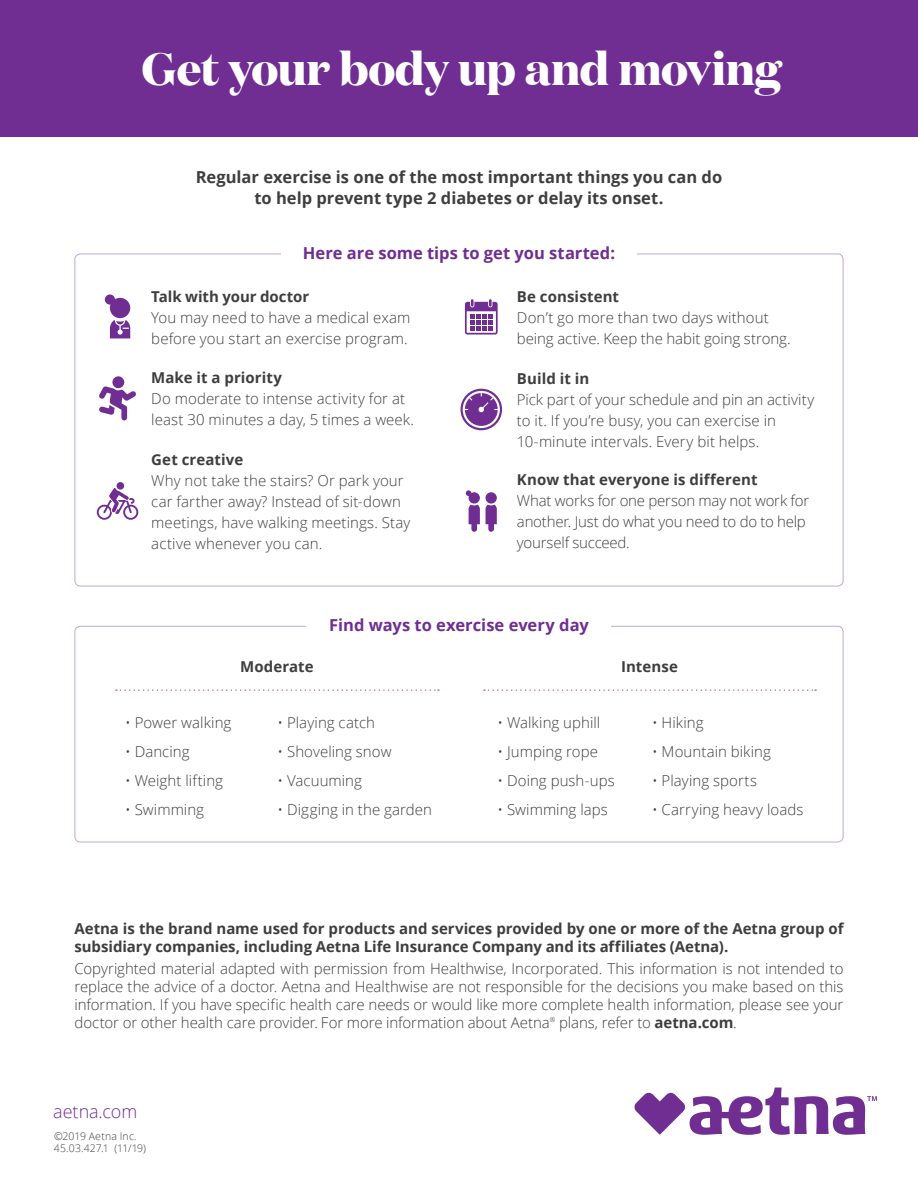
<style>
.page{position:relative;width:918px;height:1188px;background:#fff}
.page>*{position:absolute;margin:0;border:0;box-sizing:border-box;transform-origin:0 0}
.t1{font:700 45.9px "Domaine Display";letter-spacing:-.01em;color:#fff}
.t2{font:300 18px "Open Sans";letter-spacing:-.005em;color:#702d92}
.t3{font:700 16.5px/21px "Open Sans";color:#3e3e3f;text-align:center}
.t4{font:700 16.5px "Open Sans";color:#702d92}
.t5{font:300 15px/21px "Open Sans";letter-spacing:.005em;color:#3e3e3f}
.t6{font:700 15px/18px "Open Sans";color:#3e3e3f}
.t7{font:300 15px/21px "Open Sans";letter-spacing:-.015em;color:#3e3e3f}
.t8{font:300 10.5px "Open Sans";letter-spacing:.01em;color:#3e3e3f}
.t9{font:300 6.75px "Open Sans";color:#3e3e3f}
.s1{font-weight:700}
</style>
<div class="page">
<div style="left:0;top:0;width:918px;height:136px;background:#702d92"></div>
<svg style="left:116px;top:689px;width:323px;height:2px"></svg>
<svg style="left:484px;top:689px;width:332px;height:2px"></svg>
<div style="left:112px;top:376px;width:13px;height:13px;background:#702d92;border-radius:6px"></div>
<svg style="left:99px;top:386px;width:37px;height:34px"></svg>
<svg style="left:105px;top:294px;width:25px;height:44px"></svg>
<svg style="left:465px;top:299px;width:33px;height:36px"></svg>
<svg style="left:97px;top:482px;width:41px;height:38px"></svg>
<svg style="left:460px;top:389px;width:42px;height:41px"></svg>
<svg style="left:486px;top:505px;width:11px;height:27px"></svg>
<div style="left:486px;top:492px;width:11px;height:12px;background:#702d92;border-radius:50%"></div>
<svg style="left:466px;top:490px;width:14px;height:42px"></svg>
<svg style="left:634px;top:1088px;width:243px;height:47px"></svg>
<h2 class="t1" style="left:141px;top:36px;width:641px">Get your body up and moving</h2>
<p class="t3" style="left:196px;top:166px;width:528px">Regular exercise is one of the most important things you can do to help prevent type 2 diabetes or delay its onset.</p>
<h3 class="t4" style="left:303px;top:242px;width:314px">Here are some tips to get you started:</h3>
<h4 class="t6" style="left:151px;top:287px;width:159px">Talk with your doctor</h4>
<p class="t5" style="left:151px;top:306px;width:261px">You may need to have a medical exam before you start an exercise program.</p>
<h4 class="t6" style="left:151px;top:368px;width:132px">Make it a priority</h4>
<p class="t5" style="left:151px;top:388px;width:264px">Do moderate to intense activity for at least 30 minutes a day, 5 times a week.</p>
<h4 class="t6" style="left:151px;top:450px;width:93px">Get creative</h4>
<p class="t5" style="left:151px;top:469px;width:261px">Why not take the stairs? Or park your car farther away? Instead of sit-down meetings, have walking meetings. Stay active whenever you can.</p>
<h4 class="t6" style="left:517px;top:287px;width:104px">Be consistent</h4>
<p class="t5" style="left:517px;top:306px;width:275px">Don’t go more than two days without being active. Keep the habit going strong.</p>
<h4 class="t6" style="left:517px;top:369px;width:74px">Build it in</h4>
<p class="t5" style="left:517px;top:388px;width:299px">Pick part of your schedule and pin an activity to it. If you’re busy, you can exercise in<br>10-minute intervals. Every bit helps.</p>
<h4 class="t6" style="left:517px;top:471px;width:242px">Know that everyone is different</h4>
<p class="t7" style="left:517px;top:490px;width:294px">What works for one person may not work for another. Just do what you need to do to help yourself succeed.</p>
<h4 class="t6" style="left:240px;top:657px;width:75px">Moderate</h4>
<h3 class="t4" style="left:329px;top:614px;width:261px">Find ways to exercise every day</h3>
<h4 class="t6" style="left:621px;top:657px;width:58px">Intense</h4>
<p class="t5" style="left:125px;top:712px;width:108px">• Power walking</p>
<p class="t5" style="left:125px;top:741px;width:66px">• Dancing</p>
<p class="t5" style="left:125px;top:769px;width:99px">• Weight lifting</p>
<p class="t5" style="left:125px;top:798px;width:80px">• Swimming</p>
<p class="t5" style="left:278px;top:712px;width:99px">• Playing catch</p>
<p class="t5" style="left:278px;top:741px;width:115px">• Shoveling snow</p>
<p class="t5" style="left:278px;top:769px;width:86px">• Vacuuming</p>
<p class="t5" style="left:278px;top:798px;width:156px">• Digging in the garden</p>
<p class="t5" style="left:498px;top:712px;width:104px">• Walking uphill</p>
<p class="t5" style="left:498px;top:741px;width:102px">• Jumping rope</p>
<p class="t5" style="left:498px;top:769px;width:119px">• Doing push-ups</p>
<p class="t5" style="left:498px;top:798px;width:112px">• Swimming laps</p>
<p class="t5" style="left:652px;top:712px;width:53px">• Hiking</p>
<p class="t5" style="left:652px;top:741px;width:120px">• Mountain biking</p>
<p class="t5" style="left:652px;top:769px;width:107px">• Playing sports</p>
<p class="t5" style="left:652px;top:798px;width:153px">• Carrying heavy loads</p>
<p class="t6" style="left:75px;top:919px;width:771px">Aetna is the brand name used for products and services provided by one or more of the Aetna group of subsidiary companies, including Aetna Life Insurance Company and its affiliates (Aetna).</p>
<p class="t5" style="left:75px;top:959px;width:771px;line-height:18px;text-align:justify">Copyrighted material adapted with permission from Healthwise, Incorporated. This information is not intended to replace the advice of a doctor. Aetna and Healthwise are not responsible for the decisions you make based on this information. If you have specific health care needs or would like more complete health information, please see your doctor or other health care provider. For more information about Aetna</p>
<p class="t9" style="left:550px;top:1014px;width:7px">®</p>
<p class="t5" style="left:559px;top:1011px;width:179px">plans, refer to <span class="s1">aetna.com</span>.</p>
<p class="t2" style="left:53px;top:1099px;width:85px">aetna.com</p>
<p class="t8" style="left:54px;top:1129px;width:84px">©2019 Aetna Inc.</p>
<p class="t8" style="left:54px;top:1141px;width:94px">45.03.427.1 (11/19)</p>
</div>
